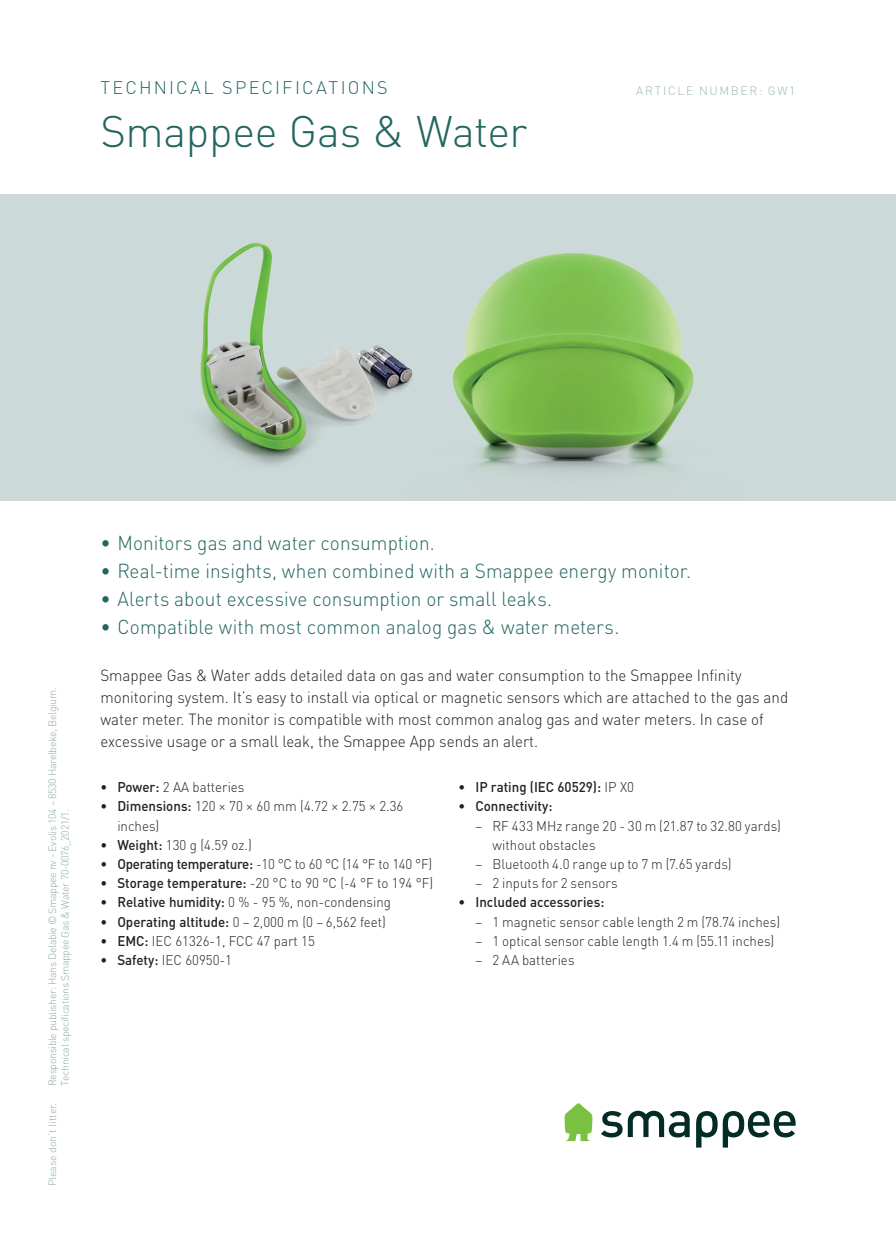
<style>
.page{position:relative;width:896px;height:1248px;background:#fff}
.page>*{position:absolute;margin:0;border:0;box-sizing:border-box;transform-origin:0 0}
.t1{font:300 43.6px "DIN Pro";letter-spacing:-.01em;color:#236661}
.t2{font:300 20px "DIN Pro";letter-spacing:.005em;color:#236661;scale:.95 1}
.t3{font:300 18px "DIN Pro";letter-spacing:.12em;color:#236661}
.t4{font:300 16px/22px "DIN Pro";color:#231f20;scale:.95 1}
.t5{font:300 14px/19.2px "DIN Pro";color:#231f20;scale:.95 1}
.t6{font:500 14px "DIN Pro";color:#231f20;scale:.95 1}
.t7{font:300 14px "DIN Pro";letter-spacing:-.02em;color:#231f20;scale:.95 1}
.t8{font:300 12px "DIN Pro";letter-spacing:.14em;color:#9fb6b6}
.t9{font:300 10.4px/12.6px "DIN Pro";letter-spacing:-.03em;color:#8eaaa8}
.t10{font:300 10.4px "DIN Pro";color:#8eaaa8}
.s1{font-weight:500}
.s2{font-weight:300}
</style>
<div class="page">
<div style="left:0;top:194px;width:896px;height:306px;background:#cbd9d8"></div>
<svg style="left:696px;top:1111px;width:21px;height:36px"></svg>
<svg style="left:601px;top:1111px;width:21px;height:26px"></svg>
<svg style="left:723px;top:1111px;width:72px;height:36px"></svg>
<svg style="left:628px;top:1110px;width:62px;height:27px"></svg>
<svg style="left:564px;top:1103px;width:28px;height:37px"></svg>
<img style="left:452px;top:253px;width:242px;height:221px">
<img style="left:200px;top:242px;width:213px;height:223px">
<p class="t3" style="left:100px;top:76px;width:289px">TECHNICAL SPECIFICATIONS</p>
<h1 class="t1" style="left:100px;top:101px;width:428px">Smappee Gas &amp; Water</h1>
<p class="t8" style="left:636px;top:83px;width:161px">ARTICLE NUMBER: GW1</p>
<p class="t9" style="left:46px;top:1086px;width:400px;rotate:-90deg">Responsible publisher: Hans Delabie © Smappee nv - Evolis 104 – 8530 Harelbeke, Belgium.<br>Technical specifications Smappee Gas &amp; Water 70-0076_2021/1.</p>
<p class="t10" style="left:45px;top:1186px;width:85px;rotate:-90deg">Please don’t litter.</p>
<h2 class="t2" style="left:100px;top:528px;width:354px">• Monitors gas and water consumption.</h2>
<h2 class="t2" style="left:100px;top:556px;width:623px">• Real-time insights, when combined with a Smappee energy monitor.</h2>
<h2 class="t2" style="left:100px;top:584px;width:477px">• Alerts about excessive consumption or small leaks.</h2>
<h2 class="t2" style="left:100px;top:612px;width:548px">• Compatible with most common analog gas &amp; water meters.</h2>
<p class="t4" style="left:100px;top:663px;width:725px">Smappee Gas &amp; Water adds detailed data on gas and water consumption to the Smappee Infinity monitoring system. It’s easy to install via optical or magnetic sensors which are attached to the gas and water meter. The monitor is compatible with most common analog gas and water meters. In case of excessive usage or a small leak, the Smappee App sends an alert.</p>
<p class="t5" style="left:100px;top:776px;width:153px"><span class="s1">• Power:</span> 2 AA batteries</p>
<p class="t5" style="left:117px;top:796px;width:303px;text-indent:-17px"><span class="s1">• Dimensions:</span> 120 × 70 × 60 mm (4.72 × 2.75 × 2.36 inches)</p>
<p class="t5" style="left:100px;top:834px;width:161px"><span class="s1">• Weight:</span> 130 g (4.59 oz.)</p>
<p class="t7" style="left:100px;top:854px;width:351px"><span class="s1">• Operating temperature:</span> -10 °C to 60 °C (14 °F to 140 °F)</p>
<p class="t5" style="left:100px;top:872px;width:352px"><span class="s1">• Storage temperature:</span> -20 °C to 90 °C (-4 °F to 194 °F)</p>
<p class="t5" style="left:100px;top:892px;width:307px"><span class="s1">• Relative humidity:</span> 0 % - 95 %, non-condensing</p>
<p class="t5" style="left:100px;top:911px;width:302px"><span class="s1">• Operating altitude:</span> 0 – 2,000 m (0 – 6,562 feet)</p>
<p class="t5" style="left:100px;top:930px;width:227px"><span class="s1">• EMC:</span> IEC 61326-1, FCC 47 part 15</p>
<p class="t5" style="left:100px;top:949px;width:140px"><span class="s1">• Safety:</span> IEC 60950-1</p>
<p class="t6" style="left:458px;top:777px;width:186px">• IP rating (IEC 60529): <span class="s2">IP X0</span></p>
<p class="t6" style="left:458px;top:796px;width:100px">• Connectivity:</p>
<p class="t5" style="left:475px;top:815px;width:323px">− RF 433 MHz range 20 - 30 m (21.87 to 32.80 yards)</p>
<p class="t5" style="left:492px;top:834px;width:110px">without obstacles</p>
<p class="t5" style="left:475px;top:853px;width:271px">− Bluetooth 4.0 range up to 7 m (7.65 yards)</p>
<p class="t5" style="left:475px;top:872px;width:151px">− 2 inputs for 2 sensors</p>
<p class="t6" style="left:458px;top:892px;width:155px">• Included accessories:</p>
<p class="t5" style="left:475px;top:911px;width:322px">− 1 magnetic sensor cable length 2 m (78.74 inches) − 1 optical sensor cable length 1.4 m (55.11 inches) − 2 AA batteries</p>
</div>
